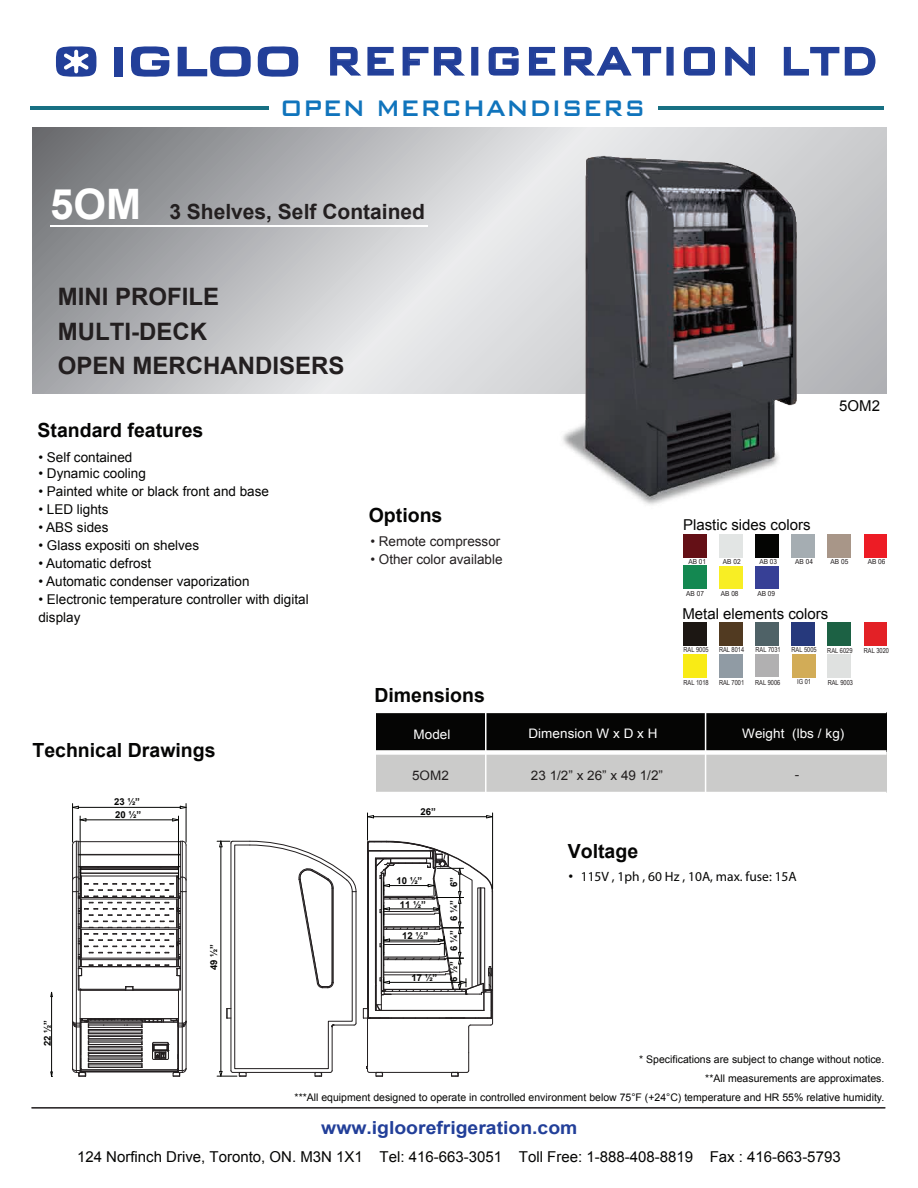
<style>
.page{position:relative;width:918px;height:1188px;background:#fff}
.page>*{position:absolute;margin:0;border:0;box-sizing:border-box;transform-origin:0 0}
.t1{font:500 52.65px "Bank Gothic BT";color:#223f99;scale:.89 1}
.t2{font:500 30.15px "Bank Gothic BT";color:#1074bc;scale:.88 1}
.t3{font:700 24px/34.5px "Arial";color:#231f20}
.t4{font:700 21px "Arial";color:#231f20}
.t5{font:700 19.5px "Arial";color:#050504}
.t6{font:700 18px "Arial";color:#223f99;scale:1.08 1}
.t7{font:15px "Arial";color:#050504}
.t8{font:13.5px/18px "Arial";color:#050504}
.t9{font:13.5px "Arial";color:#231f20}
.t10{font:13.5px "Myriad Pro";color:#050504}
.t11{font:13.05px "Arial";letter-spacing:.005em;color:#fff}
.t12{font:13.05px "Arial";color:#211e1e}
.t13{font:13.05px "Arial";color:#231f20}
.t14{font:10.5px/18.9px "Arial";color:#050504;text-align:right}
.t15{font:700 9.45px "Arial";color:#050504}
.t16{font:6.9px "Arial Narrow";color:#231f20}
.t17{font:6.9px "Arial Narrow";color:#231f20;scale:1.15 1}
.s1{font-size:42px;color:#fff}
.s2{font-size:13.5px}
.s3{font-family:"Arial"}
</style>
<div class="page">
<hr style="left:51px;top:997px;width:1px;height:75px;background:#040503">
<svg style="left:50px;top:991px;width:3px;height:6px"></svg>
<svg style="left:50px;top:1072px;width:3px;height:5px"></svg>
<hr style="left:76px;top:892px;width:1px;height:131px;background:#231f20">
<hr style="left:76px;top:841px;width:1px;height:36px;background:#231f20">
<hr style="left:80px;top:1018px;width:98px;height:1px;background:#231f20">
<hr style="left:78px;top:854px;width:102px;height:1px;background:#231f20">
<hr style="left:78px;top:855px;width:102px;height:1px;background:#231f20">
<hr style="left:182px;top:892px;width:1px;height:131px;background:#231f20">
<hr style="left:182px;top:841px;width:1px;height:36px;background:#231f20">
<hr style="left:78px;top:841px;width:102px;height:1px;background:#231f20">
<hr style="left:72px;top:892px;width:1px;height:177px;background:#231f20">
<hr style="left:72px;top:845px;width:1px;height:35px;background:#231f20">
<hr style="left:80px;top:990px;width:1px;height:33px;background:#231f20">
<svg style="left:72px;top:841px;width:6px;height:4px"></svg>
<hr style="left:78px;top:841px;width:1px;height:36px;background:#231f20">
<hr style="left:356px;top:892px;width:1px;height:131px;background:#231f20">
<hr style="left:186px;top:845px;width:1px;height:35px;background:#231f20">
<hr style="left:186px;top:1021px;width:1px;height:48px;background:#231f20">
<hr style="left:186px;top:892px;width:1px;height:129px;background:#231f20">
<hr style="left:178px;top:990px;width:1px;height:33px;background:#231f20">
<svg style="left:181px;top:841px;width:5px;height:4px"></svg>
<hr style="left:180px;top:841px;width:1px;height:51px;background:#231f20">
<hr style="left:86px;top:820px;width:87px;height:1px;background:#040503">
<hr style="left:178px;top:816px;width:1px;height:63px;background:#040503">
<hr style="left:80px;top:816px;width:1px;height:75px;background:#040503">
<hr style="left:78px;top:807px;width:102px;height:1px;background:#040503">
<hr style="left:186px;top:804px;width:1px;height:38px;background:#040503">
<hr style="left:72px;top:804px;width:1px;height:38px;background:#040503">
<svg style="left:72px;top:1019px;width:114px;height:58px"></svg>
<svg style="left:72px;top:866px;width:115px;height:125px"></svg>
<svg style="left:217px;top:841px;width:139px;height:236px"></svg>
<svg style="left:172px;top:818px;width:6px;height:3px"></svg>
<svg style="left:180px;top:806px;width:7px;height:3px"></svg>
<svg style="left:80px;top:818px;width:7px;height:3px"></svg>
<svg style="left:72px;top:806px;width:7px;height:3px"></svg>
<svg style="left:363px;top:813px;width:130px;height:264px"></svg>
<svg style="left:33px;top:127px;width:854px;height:267px;background:#bcbdbf"></svg>
<hr style="left:50px;top:225px;width:378px;height:2px;background:#fff">
<div style="left:376px;top:712px;width:510px;height:40px;background:#050504"></div>
<div style="left:376px;top:752px;width:510px;height:41px;background:#cbcbca"></div>
<hr style="left:485px;top:712px;width:2px;height:81px;background:#fff">
<hr style="left:705px;top:712px;width:1px;height:81px;background:#fff">
<div style="left:376px;top:750px;width:511px;height:5px;background:#fff"></div>
<hr style="left:376px;top:792px;width:511px;height:1px;background:#fff">
<hr style="left:376px;top:712px;width:511px;height:1px;background:#fff">
<img style="left:532px;top:138px;width:299px;height:367px">
<img style="left:684px;top:534px;width:22px;height:23px">
<img style="left:756px;top:534px;width:22px;height:23px">
<img style="left:864px;top:535px;width:23px;height:22px">
<img style="left:684px;top:566px;width:22px;height:22px">
<img style="left:720px;top:566px;width:22px;height:23px">
<img style="left:756px;top:566px;width:22px;height:23px">
<img style="left:684px;top:623px;width:22px;height:22px">
<img style="left:720px;top:623px;width:22px;height:22px">
<img style="left:756px;top:623px;width:23px;height:22px">
<img style="left:792px;top:622px;width:23px;height:23px">
<img style="left:828px;top:622px;width:23px;height:23px">
<img style="left:864px;top:623px;width:23px;height:22px">
<img style="left:684px;top:654px;width:22px;height:23px">
<img style="left:793px;top:654px;width:22px;height:23px">
<hr style="left:30px;top:106px;width:854px;height:4px;background:#177083">
<div style="left:270px;top:87px;width:388px;height:38px;background:#fff"></div>
<hr style="left:31px;top:1107px;width:854px;height:2px;background:#231f20">
<svg style="left:330px;top:46px;width:64px;height:30px"></svg>
<svg style="left:402px;top:46px;width:63px;height:30px"></svg>
<div style="left:471px;top:47px;width:7px;height:29px;border:2px solid #223f99"></div>
<svg style="left:488px;top:46px;width:31px;height:30px"></svg>
<svg style="left:529px;top:46px;width:27px;height:30px"></svg>
<svg style="left:564px;top:46px;width:98px;height:30px"></svg>
<div style="left:667px;top:47px;width:7px;height:29px;border:2px solid #223f99"></div>
<svg style="left:683px;top:46px;width:32px;height:30px"></svg>
<svg style="left:725px;top:46px;width:30px;height:30px"></svg>
<svg style="left:783px;top:46px;width:93px;height:30px"></svg>
<svg style="left:56px;top:46px;width:40px;height:31px"></svg>
<div style="left:114px;top:47px;width:9px;height:29px;background:#223f99"></div>
<svg style="left:178px;top:46px;width:73px;height:31px"></svg>
<svg style="left:258px;top:46px;width:40px;height:31px"></svg>
<svg style="left:131px;top:46px;width:38px;height:31px"></svg>
<h1 class="t1" style="left:325px;top:32px;width:624px">REFRIGERATION LTD</h1>
<h2 class="t2" style="left:280px;top:92px;width:417px">OPEN MERCHANDISERS</h2>
<h3 class="t4" style="left:50px;top:197px;width:376px"><span class="s1">5OM</span> 3 Shelves, Self Contained</h3>
<h3 class="t3" style="left:58px;top:280px;width:288px">MINI PROFILE<br>MULTI-DECK<br>OPEN MERCHANDISERS</h3>
<h3 class="t5" style="left:38px;top:416px;width:167px">Standard features</h3>
<p class="t8" style="left:38px;top:448px;width:96px">• Self contained</p>
<p class="t8" style="left:38px;top:464px;width:109px">• Dynamic cooling</p>
<p class="t8" style="left:38px;top:482px;width:232px">• Painted white or black front and base</p>
<p class="t8" style="left:38px;top:500px;width:71px">• LED lights</p>
<p class="t8" style="left:38px;top:518px;width:72px">• ABS sides</p>
<p class="t8" style="left:38px;top:536px;width:162px">• Glass expositi on shelves</p>
<p class="t8" style="left:38px;top:554px;width:114px">• Automatic defrost</p>
<p class="t8" style="left:38px;top:572px;width:213px">• Automatic condenser vaporization</p>
<p class="t8" style="left:38px;top:590px;width:272px">• Electronic temperature controller with digital display</p>
<h3 class="t5" style="left:32px;top:737px;width:185px">Technical Drawings</h3>
<p class="t15" style="left:114px;top:795px;width:27px">23 ½”</p>
<h3 class="t5" style="left:369px;top:502px;width:75px">Options</h3>
<p class="t9" style="left:370px;top:532px;width:132px">• Remote compressor</p>
<p class="t9" style="left:370px;top:550px;width:134px">• Other color available</p>
<h3 class="t5" style="left:374px;top:682px;width:112px">Dimensions</h3>
<p class="t7" style="left:839px;top:396px;width:42px">5OM2</p>
<p class="t7" style="left:683px;top:515px;width:129px">Plastic sides colors</p>
<p class="t17" style="left:688px;top:556px;width:17px">AB 01</p>
<p class="t17" style="left:723px;top:557px;width:17px">AB 02</p>
<p class="t17" style="left:759px;top:557px;width:17px">AB 03</p>
<p class="t17" style="left:795px;top:557px;width:17px">AB 04</p>
<p class="t17" style="left:831px;top:557px;width:17px">AB 05</p>
<p class="t17" style="left:868px;top:557px;width:17px">AB 06</p>
<p class="t17" style="left:686px;top:589px;width:17px">AB 07</p>
<p class="t17" style="left:721px;top:589px;width:17px">AB 08</p>
<p class="t17" style="left:757px;top:589px;width:17px">AB 09</p>
<p class="t7" style="left:682px;top:603px;width:147px">Metal elements colors</p>
<p class="t16" style="left:683px;top:645px;width:27px">RAL 9005</p>
<p class="t16" style="left:864px;top:645px;width:27px">RAL 3020</p>
<p class="t16" style="left:684px;top:677px;width:27px">RAL 1018</p>
<p class="t16" style="left:719px;top:677px;width:27px">RAL 7001</p>
<p class="t16" style="left:755px;top:677px;width:27px">RAL 9006</p>
<p class="t16" style="left:797px;top:677px;width:15px">IG 01</p>
<p class="t16" style="left:828px;top:677px;width:27px">RAL 9003</p>
<p class="t16" style="left:719px;top:645px;width:27px">RAL 8014</p>
<p class="t16" style="left:756px;top:645px;width:27px">RAL 7031</p>
<p class="t16" style="left:791px;top:645px;width:27px">RAL 5005</p>
<p class="t16" style="left:827px;top:645px;width:27px">RAL 6029</p>
<p class="t11" style="left:413px;top:725px;width:38px">Model</p>
<p class="t11" style="left:528px;top:724px;width:131px">Dimension W x D x H</p>
<p class="t11" style="left:742px;top:724px;width:104px">Weight (lbs / kg)</p>
<p class="t12" style="left:531px;top:766px;width:134px">23 1/2” x 26” x <span class="s2">49 1/2</span>”</p>
<p class="t12" style="left:795px;top:765px;width:6px">-</p>
<p class="t13" style="left:412px;top:766px;width:38px">5OM2</p>
<p class="t15" style="left:41px;top:1046px;width:27px;rotate:-90deg">22 ½”</p>
<p class="t15" style="left:115px;top:808px;width:27px">20 ½”</p>
<p class="t15" style="left:421px;top:805px;width:17px">26”</p>
<p class="t15" style="left:207px;top:970px;width:27px;rotate:-90deg">49 ½”</p>
<p class="t15" style="left:396px;top:874px;width:27px">10 ½”</p>
<p class="t15" style="left:400px;top:898px;width:27px">11 ½”</p>
<p class="t15" style="left:447px;top:982px;width:83px;rotate:-90deg">6 ½” 6 ¼” 6 ¼”</p>
<p class="t15" style="left:447px;top:887px;width:12px;rotate:-90deg">6”</p>
<p class="t15" style="left:402px;top:929px;width:27px">12 ½”</p>
<p class="t15" style="left:412px;top:971px;width:27px">17 ½”</p>
<h3 class="t5" style="left:568px;top:837px;width:72px">Voltage</h3>
<p class="t10" style="left:568px;top:868px;width:230px"><span class="s3">•</span> 115V , 1ph , 60 Hz , 10A, max. fuse: 15A</p>
<p class="t14" style="left:295px;top:1050px;width:591px">* Specifications are subject to change without notice.<br>**All measurements are approximates.<br>***All equipment designed to operate in controlled environment below 75°F (+24°C) temperature and HR 55% relative humidity.</p>
<h3 class="t6" style="left:321px;top:1115px;width:239px">www.igloorefrigeration.com</h3>
<p class="t7" style="left:77px;top:1147px;width:765px">124 Norfinch Drive, Toronto, ON. M3N 1X1 Tel: 416-663-3051 Toll Free: 1-888-408-8819 Fax : 416-663-5793</p>
</div>
